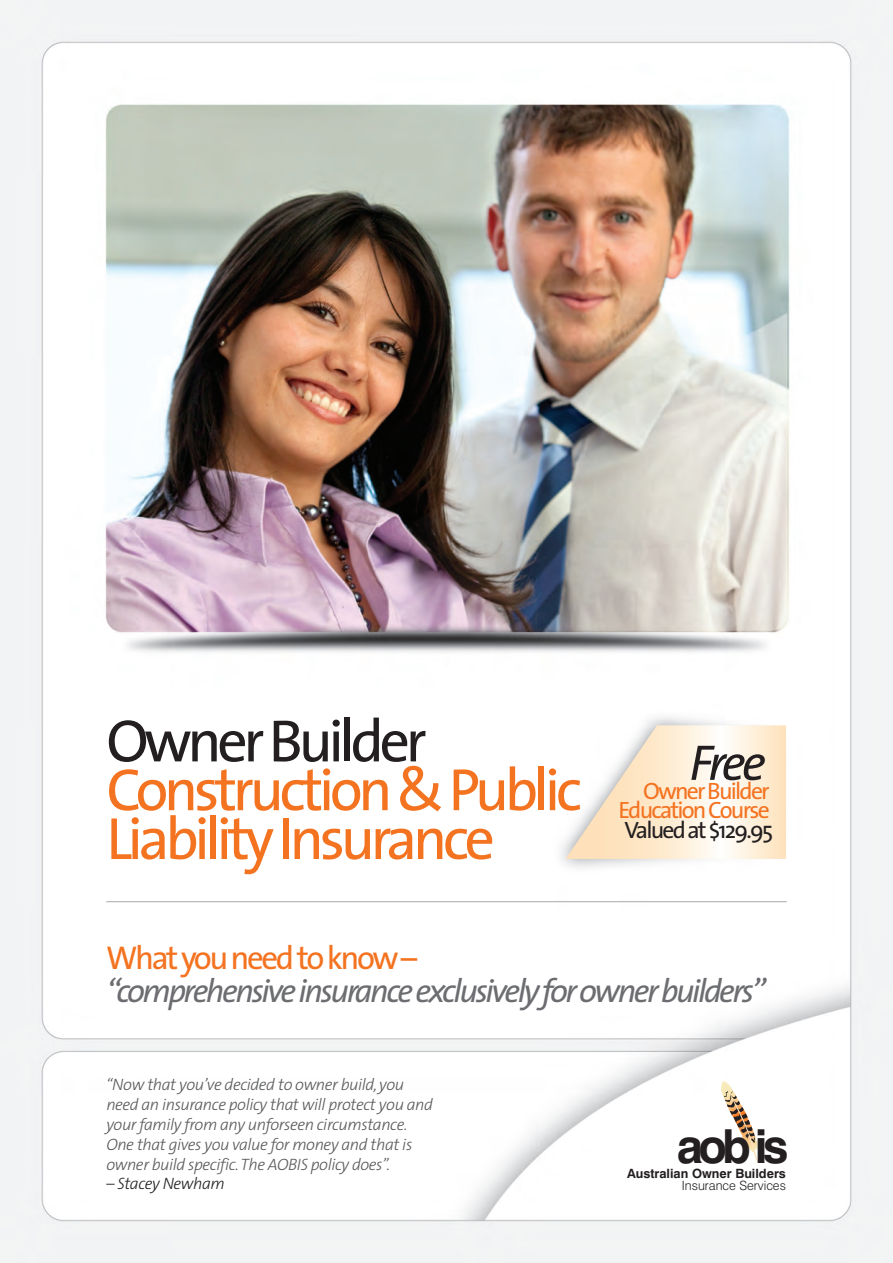
<style>
.page{position:relative;width:893px;height:1263px;background:#fff}
.page>*{position:absolute;margin:0;border:0;box-sizing:border-box;transform-origin:0 0}
.t1{font:60px/48.8px "The Sans";letter-spacing:-.075em;color:#f47321}
.t2{font:60px "The Sans";letter-spacing:-.075em;color:#231f20}
.t3{font:italic 50.4px "The Sans";color:#231f20}
.t4{font:700 46.95px "Swiss 721 BT";color:#231f20}
.t5{font:italic 33px "The Sans";letter-spacing:-.075em;color:#6c6d70}
.t6{font:33px "The Sans";letter-spacing:-.075em;color:#f47321}
.t7{font:23.7px/19.2px "The Sans";letter-spacing:-.075em;color:#f47321;text-align:right}
.t8{font:23.7px "The Sans";letter-spacing:-.075em;color:#231f20}
.t9{font:italic 300 16.5px/19.8px "The Sans";letter-spacing:-.025em;color:#57585a}
.t10{font:italic 300 16.5px "The Sans";letter-spacing:-.025em;color:#231f20}
.t11{font:700 12.75px "Swiss 721 BT";color:#231f20}
.t12{font:300 12.75px "Swiss 721 BT";color:#231f20}
</style>
<div class="page">
<img style="left:0;top:0;width:893px;height:1263px">
<svg style="left:566px;top:725px;width:220px;height:134px"></svg>
<hr style="left:106px;top:901px;width:681px;height:1px;background:#a8a9ad">
<svg style="left:721px;top:1081px;width:40px;height:82px"></svg>
<h1 class="t2" style="left:106px;top:691px;width:322px">Owner Builder</h1>
<h1 class="t1" style="left:106px;top:764px;width:477px">Construction &amp; Public<br>Liability Insurance</h1>
<h2 class="t3" style="left:689px;top:721px;width:78px">Free</h2>
<h3 class="t7" style="left:618px;top:781px;width:153px">Owner Builder<br>Education Course</h3>
<h3 class="t8" style="left:624px;top:810px;width:150px">Valued at $129.95</h3>
<h3 class="t6" style="left:106px;top:930px;width:313px">What you need to know –</h3>
<h3 class="t5" style="left:106px;top:963px;width:661px">“comprehensive insurance exclusively for owner builders”</h3>
<p class="t9" style="left:106px;top:1074px;width:328px">“Now that you’ve decided to owner build, you need an insurance policy that will protect you and your family from any unforseen circumstance.<br>One that gives you value for money and that is owner build specific. The AOBIS policy does”.</p>
<p class="t10" style="left:106px;top:1170px;width:120px">– Stacey Newham</p>
<h3 class="t4" style="left:677px;top:1118px;width:113px">aob is</h3>
<p class="t11" style="left:627px;top:1165px;width:160px">Australian Owner Builders</p>
<p class="t12" style="left:682px;top:1177px;width:106px">Insurance Services</p>
</div>
